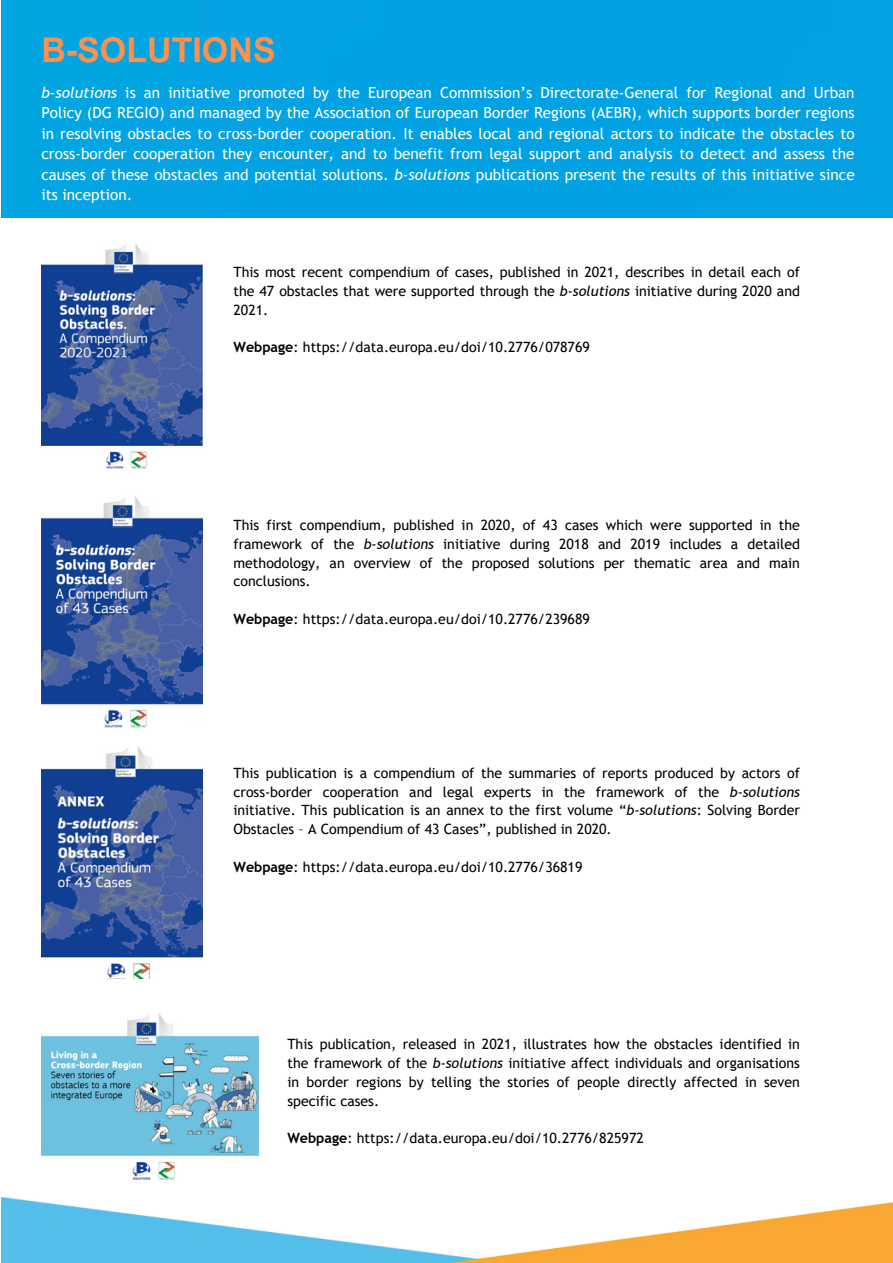
<style>
.page{position:relative;width:893px;height:1263px;background:#fff}
.page>*{position:absolute;margin:0;border:0;box-sizing:border-box;transform-origin:0 0}
.t1{font:700 34.05px "Arial MT Pro";color:#ff914d}
.t2{font:15.3px/20.4px "Trebuchet MS";color:#fff;text-align:justify}
.t3{font:14.1px/18.9px "Trebuchet MS";color:#000;text-align:justify}
.s1{font-style:italic}
.s2{font-weight:700}
</style>
<div class="page">
<img style="left:41px;top:747px;width:162px;height:232px">
<img style="left:41px;top:243px;width:162px;height:225px">
<img style="left:41px;top:1013px;width:217px;height:166px">
<div style="left:2px;top:0;width:891px;height:218px;background:#01a2e3"></div>
<img style="left:2px;top:1197px;width:287px;height:66px">
<img style="left:289px;top:1202px;width:604px;height:61px">
<img style="left:41px;top:496px;width:162px;height:232px">
<div style="left:182px;top:725px;width:22px;height:21px;background:#fff"></div>
<p class="t1" style="left:41px;top:37px;width:236px">B-SOLUTIONS</p>
<p class="t2" style="left:41px;top:82px;width:815px"><span class="s1">b-solutions</span> is an initiative promoted by the European Commission’s Directorate-General for Regional and Urban Policy (DG REGIO) and managed by the Association of European Border Regions (AEBR), which supports border regions in resolving obstacles to cross-border cooperation. It enables local and regional actors to indicate the obstacles to cross-border cooperation they encounter, and to benefit from legal support and analysis to detect and assess the causes of these obstacles and potential solutions. <span class="s1">b-solutions</span> publications present the results of this initiative since its inception.</p>
<p class="t3" style="left:233px;top:262px;width:568px">This most recent compendium of cases, published in 2021, describes in detail each of the 47 obstacles that were supported through the <span class="s1">b-solutions</span> initiative during 2020 and 2021.</p>
<p class="t3" style="left:233px;top:338px;width:358px"><span class="s2">Webpage</span>: https://data.europa.eu/doi/10.2776/078769</p>
<p class="t3" style="left:233px;top:515px;width:568px">This first compendium, published in 2020, of 43 cases which were supported in the framework of the <span class="s1">b-solutions</span> initiative during 2018 and 2019 includes a detailed methodology, an overview of the proposed solutions per thematic area and main conclusions.</p>
<p class="t3" style="left:233px;top:610px;width:358px"><span class="s2">Webpage</span>: https://data.europa.eu/doi/10.2776/239689</p>
<p class="t3" style="left:233px;top:763px;width:568px">This publication is a compendium of the summaries of reports produced by actors of cross-border cooperation and legal experts in the framework of the <span class="s1">b-solutions </span>initiative. This publication is an annex to the first volume “<span class="s1">b-solutions</span>: Solving Border Obstacles – A Compendium of 43 Cases”, published in 2020.</p>
<p class="t3" style="left:233px;top:858px;width:350px"><span class="s2">Webpage</span>: https://data.europa.eu/doi/10.2776/36819</p>
<p class="t3" style="left:287px;top:1034px;width:514px">This publication, released in 2021, illustrates how the obstacles identified in the framework of the <span class="s1">b-solutions</span> initiative affect individuals and organisations in border regions by telling the stories of people directly affected in seven specific cases.</p>
<p class="t3" style="left:287px;top:1129px;width:358px"><span class="s2">Webpage</span>: https://data.europa.eu/doi/10.2776/825972</p>
</div>
